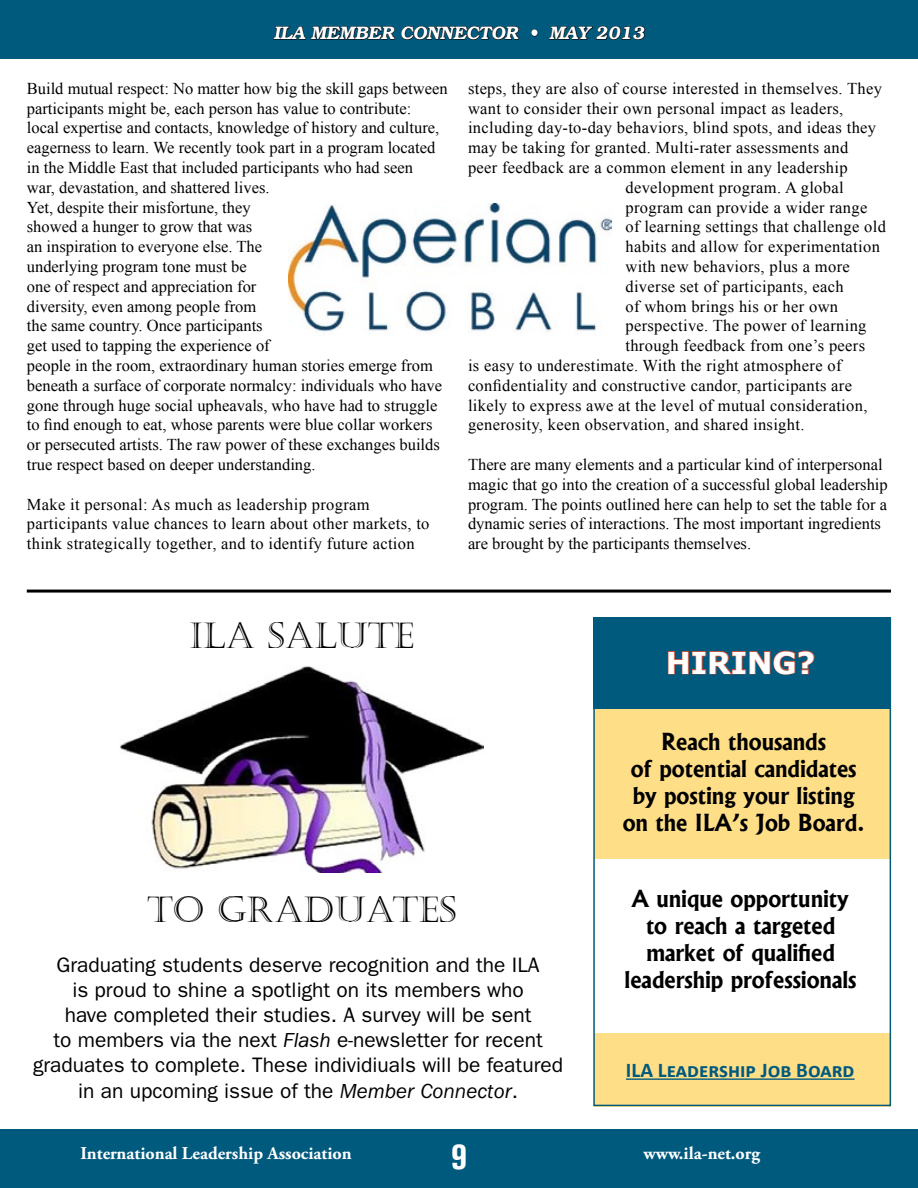
<style>
.page{position:relative;width:918px;height:1188px;background:#fff}
.page>*{position:absolute;margin:0;border:0;box-sizing:border-box;transform-origin:0 0}
.t1{font:36px "Castellar";color:#000}
.t2{font:700 condensed 36px "Univers";color:#fff}
.t3{font:700 30px "Verdana";color:#fff}
.t4{font:700 22.5px/27px "Albertus";color:#000;text-align:center}
.t5{font:21px/25.2px "ITC Franklin Gothic Std";color:#000;text-align:center}
.t6{font:700 21px "Calibri";color:#005a7e}
.t7{font:700 18px "Adobe Garamond Pro";color:#fff}
.t8{font:italic 600 18px "Bookman";color:#fff}
.t9{font:16.5px/19.8px "Times New Roman";color:#000}
.t10{font:16.5px/19.8px "Times New Roman";letter-spacing:.02em;color:#000}
.s1{font-style:italic}
</style>
<div class="page">
<div style="left:0;top:0;width:918px;height:58px;background:#005a7e"></div>
<svg style="left:273px;top:26px;width:122px;height:14px"></svg>
<svg style="left:401px;top:26px;width:119px;height:14px"></svg>
<svg style="left:531px;top:29px;width:7px;height:8px"></svg>
<svg style="left:549px;top:26px;width:96px;height:14px"></svg>
<div style="left:0;top:1130px;width:918px;height:58px;background:#005a7e"></div>
<img style="left:288px;top:204px;width:324px;height:128px">
<hr style="left:27px;top:590px;width:864px;height:3px;background:#000">
<img style="left:120px;top:666px;width:364px;height:207px">
<div style="left:595px;top:617px;width:296px;height:489px;background:#ffde88"></div>
<div style="left:593px;top:617px;width:298px;height:92px;background:#005a7e"></div>
<svg style="left:667px;top:650px;width:148px;height:25px"></svg>
<div style="left:595px;top:859px;width:296px;height:173px;background:#fff"></div>
<hr style="left:626px;top:1078px;width:229px;height:2px;background:#005a7e">
<div style="left:593px;top:617px;width:298px;height:489px;border:2px solid #005a7e"></div>
<p class="t8" style="left:273px;top:22px;width:373px">ILA MEMBER CONNECTOR • MAY 2013</p>
<p class="t9" style="left:27px;top:78px;width:422px">Build mutual respect: No matter how big the skill gaps between participants might be, each person has value to contribute:<br>local expertise and contacts, knowledge of history and culture, eagerness to learn. We recently took part in a program located in the Middle East that included participants who had seen<br>war, devastation, and shattered lives.<br>Yet, despite their misfortune, they<br>showed a hunger to grow that was<br>an inspiration to everyone else. The<br>underlying program tone must be<br>one of respect and appreciation for<br>diversity, even among people from<br>the same country. Once participants<br>get used to tapping the experience of<br>people in the room, extraordinary human stories emerge from beneath a surface of corporate normalcy: individuals who have gone through huge social upheavals, who have had to struggle to find enough to eat, whose parents were blue collar workers or persecuted artists. The raw power of these exchanges builds true respect based on deeper understanding.</p>
<p class="t10" style="left:27px;top:494px;width:404px">Make it personal: As much as leadership program participants value chances to learn about other markets, to think strategically together, and to identify future action</p>
<p class="t10" style="left:468px;top:78px;width:416px">steps, they are also of course interested in themselves. They</p>
<p class="t10" style="left:468px;top:98px;width:377px">want to consider their own personal impact as leaders,</p>
<p class="t10" style="left:468px;top:118px;width:410px">including day-to-day behaviors, blind spots, and ideas they</p>
<p class="t10" style="left:468px;top:137px;width:382px">may be taking for granted. Multi-rater assessments and</p>
<p class="t10" style="left:468px;top:157px;width:381px">peer feedback are a common element in any leadership</p>
<p class="t10" style="left:625px;top:177px;width:220px">development program. A global</p>
<p class="t10" style="left:625px;top:197px;width:243px">program can provide a wider range</p>
<p class="t10" style="left:625px;top:217px;width:262px">of learning settings that challenge old</p>
<p class="t10" style="left:625px;top:236px;width:256px">habits and allow for experimentation</p>
<p class="t10" style="left:625px;top:256px;width:226px">with new behaviors, plus a more</p>
<p class="t10" style="left:625px;top:276px;width:220px">diverse set of participants, each</p>
<p class="t10" style="left:625px;top:296px;width:214px">of whom brings his or her own</p>
<p class="t10" style="left:625px;top:316px;width:243px">perspective. The power of learning</p>
<p class="t10" style="left:625px;top:335px;width:241px">through feedback from one’s peers</p>
<p class="t10" style="left:468px;top:355px;width:375px">is easy to underestimate. With the right atmosphere of</p>
<p class="t10" style="left:468px;top:375px;width:386px">confidentiality and constructive candor, participants are</p>
<p class="t10" style="left:468px;top:395px;width:401px">likely to express awe at the level of mutual consideration,</p>
<p class="t10" style="left:468px;top:415px;width:338px">generosity, keen observation, and shared insight.</p>
<p class="t9" style="left:468px;top:454px;width:421px">There are many elements and a particular kind of interpersonal magic that go into the creation of a successful global leadership program. The points outlined here can help to set the table for a dynamic series of interactions. The most important ingredients are brought by the participants themselves.</p>
<h1 class="t1" style="left:189px;top:615px;width:227px">ILA SALUTE</h1>
<h2 class="t3" style="left:666px;top:644px;width:151px">HIRING?</h2>
<h3 class="t4" style="left:623px;top:728px;width:243px">Reach thousands<br>of potential candidates by posting your listing on the ILA’s Job Board.</h3>
<h1 class="t1" style="left:147px;top:889px;width:309px">TO GRADUATES</h1>
<p class="t5" style="left:33px;top:952px;width:532px">Graduating students deserve recognition and the ILA<br>is proud to shine a spotlight on its members who<br>have completed their studies. A survey will be sent<br>to members via the next <span class="s1">Flash</span> e-newsletter for recent graduates to complete. These individiuals will be featured in an upcoming issue of the <span class="s1">Member Connector</span>.</p>
<h3 class="t4" style="left:625px;top:885px;width:233px">A unique opportunity to reach a targeted market of qualified leadership professionals</h3>
<p class="t6" style="left:626px;top:1056px;width:230px">ILA Leadership Job Board</p>
<h1 class="t2" style="left:450px;top:1135px;width:19px">9</h1>
<p class="t7" style="left:81px;top:1143px;width:273px">International Leadership Association</p>
<p class="t7" style="left:644px;top:1143px;width:118px">www.ila-net.org</p>
</div>
